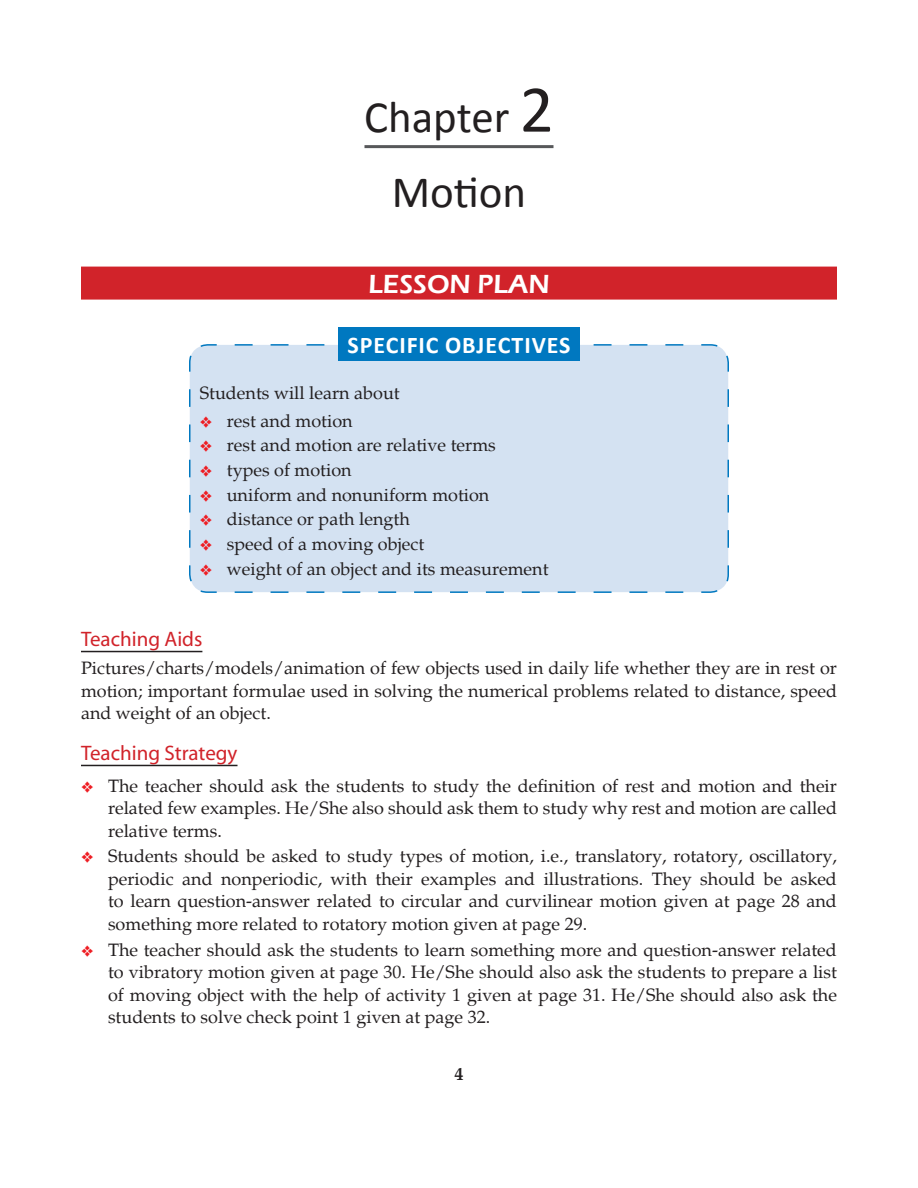
<style>
.page{position:relative;width:918px;height:1188px;background:#fff}
.page>*{position:absolute;margin:0;border:0;box-sizing:border-box;transform-origin:0 0}
.t1{font:45px "Calibri";color:#231f20}
.Lesson_plan{font:600 27px "Eras ITC";color:#fff}
.Heading_1{font:700 24px "Calibri";letter-spacing:.04em;color:#fff}
.Heading_2{font:21px "Myriad";color:#d1232a}
.Body_text{font:18px/22.5px "Palatino";color:#231f20;text-align:justify}
.t2{font:700 18px "Palatino";color:#231f20}
.s1{font-size:67.5px}
</style>
<div class="page">
<div style="left:189px;top:344px;width:540px;height:249px;background:#d4e2f2"></div>
<div style="left:338px;top:327px;width:242px;height:34px;background:#0078c0"></div>
<div style="left:81px;top:267px;width:756px;height:33px;background:#d1232a"></div>
<hr style="left:81px;top:651px;width:121px;height:1px;background:#231f20">
<hr style="left:81px;top:765px;width:157px;height:1px;background:#231f20">
<hr style="left:364px;top:145px;width:190px;height:3px;background:#57585a">
<svg style="left:200px;top:416px;width:12px;height:11px"></svg>
<svg style="left:200px;top:441px;width:12px;height:11px"></svg>
<svg style="left:200px;top:465px;width:12px;height:12px"></svg>
<svg style="left:200px;top:490px;width:12px;height:11px"></svg>
<svg style="left:200px;top:515px;width:12px;height:11px"></svg>
<svg style="left:200px;top:539px;width:12px;height:12px"></svg>
<svg style="left:200px;top:564px;width:12px;height:11px"></svg>
<p class="t1" style="left:364px;top:89px;width:191px">Chapter <span class="s1">2</span></p>
<p class="t1" style="left:392px;top:164px;width:136px">Motion</p>
<p class="Lesson_plan" style="left:368px;top:269px;width:183px">LESSON PLAN</p>
<p class="Heading_1" style="left:347px;top:330px;width:225px">SPECIFIC OBJECTIVES</p>
<p class="Body_text" style="left:200px;top:382px;width:201px">Students will learn about</p>
<p class="Body_text" style="left:227px;top:410px;width:127px">rest and motion</p>
<p class="Body_text" style="left:227px;top:434px;width:271px">rest and motion are relative terms</p>
<p class="Body_text" style="left:227px;top:459px;width:126px">types of motion</p>
<p class="Body_text" style="left:227px;top:484px;width:264px">uniform and nonuniform motion</p>
<p class="Body_text" style="left:227px;top:508px;width:185px">distance or path length</p>
<p class="Body_text" style="left:227px;top:533px;width:199px">speed of a moving object</p>
<p class="Body_text" style="left:227px;top:558px;width:323px">weight of an object and its measurement</p>
<p class="Heading_2" style="left:81px;top:629px;width:123px">Teaching Aids</p>
<p class="Body_text" style="left:81px;top:657px;width:758px">Pictures/charts/models/animation of few objects used in daily life whether they are in rest or motion; important formulae used in solving the numerical problems related to distance, speed and weight of an object.</p>
<p class="Heading_2" style="left:81px;top:743px;width:158px">Teaching Strategy</p>
<p class="Body_text" style="left:108px;top:775px;width:731px">The teacher should ask the students to study the definition of rest and motion and their related few examples. He/She also should ask them to study why rest and motion are called relative terms.</p>
<p class="Body_text" style="left:108px;top:845px;width:730px">Students should be asked to study types of motion, i.e., translatory, rotatory, oscillatory, periodic and nonperiodic, with their examples and illustrations. They should be asked to learn question-answer related to circular and curvilinear motion given at page 28 and something more related to rotatory motion given at page 29.</p>
<p class="Body_text" style="left:108px;top:939px;width:731px">The teacher should ask the students to learn something more and question-answer related to vibratory motion given at page 30. He/She should also ask the students to prepare a list of moving object with the help of activity 1 given at page 31. He/She should also ask the students to solve check point 1 given at page 32.</p>
<p class="t2" style="left:454px;top:1063px;width:10px">4</p>
</div>
